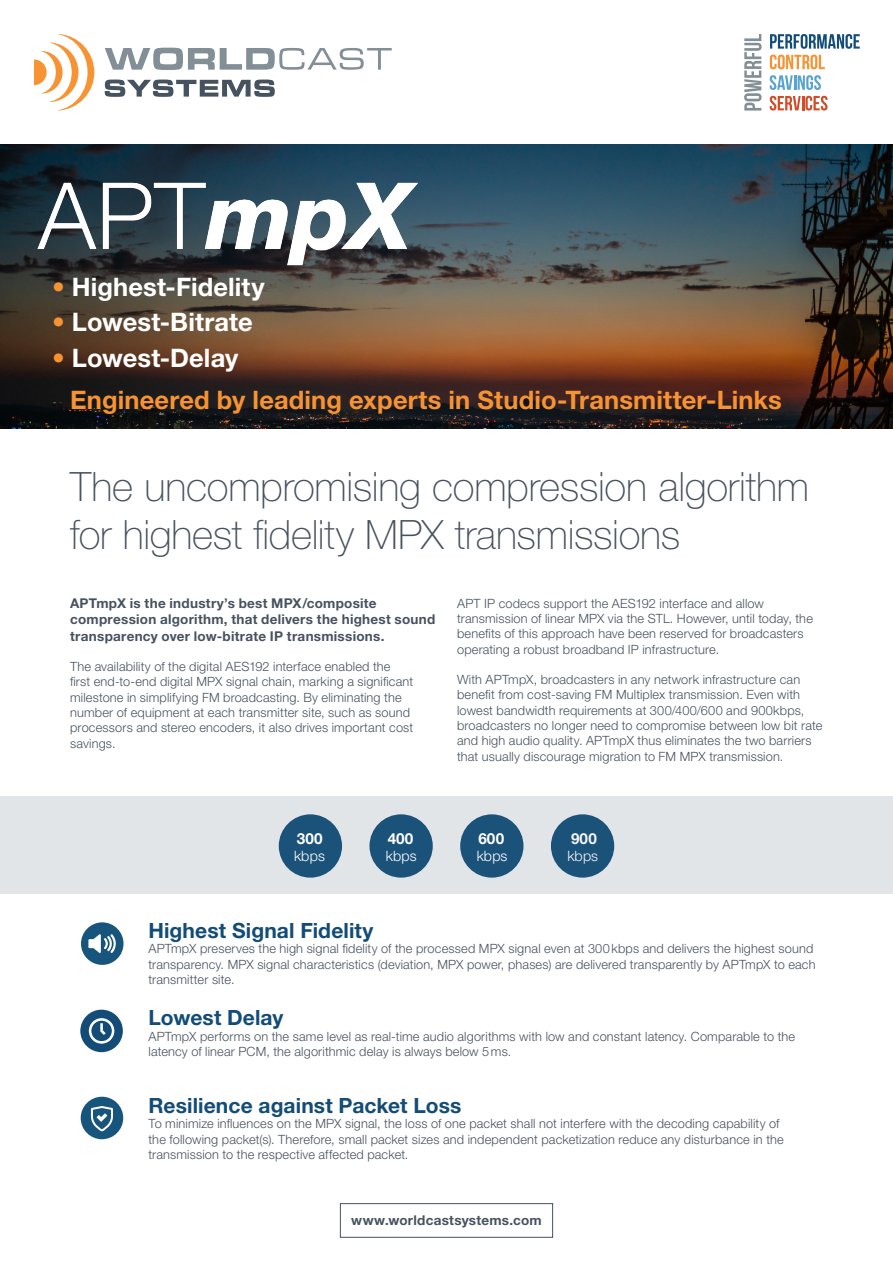
<style>
.page{position:relative;width:893px;height:1263px;background:#fff}
.page>*{position:absolute;margin:0;border:0;box-sizing:border-box;transform-origin:0 0}
.SOUS_TITRE_PRODUIT{font:100 40.5px/48px "Helvetica Neue LT Pro";letter-spacing:-.01em;color:#47525f}
.TITRE_GRAS{font:700 25.5px "Helvetica Neue LT Pro";letter-spacing:.005em;color:#f79332}
.TITRE_GRAS-2{font:700 25.5px "Helvetica Neue LT Pro";letter-spacing:.005em;color:#fff}
.TEXTE_GRAS{font:700 21px "Helvetica Neue LT Pro";letter-spacing:.005em;color:#124c77}
.t1{font:700 15.3px "Helvetica Neue LT Pro";letter-spacing:.01em;color:#fff}
.t2{font:700 15.3px "Helvetica Neue LT Pro";color:#f5f5f5}
.t3{font:300 14.25px "Helvetica Neue LT Pro";color:#fff}
.t4{font:300 14.25px "Helvetica Neue LT Pro";color:#f5f5f5}
.CHAPEAU{font:700 13.5px/16.2px "Helvetica Neue LT Pro";letter-spacing:.02em;color:#47525f}
.TEXTE_GRAS-2{font:700 13.5px "Helvetica Neue LT Pro";letter-spacing:.02em;color:#47525f}
.CHAPEAU-2{font:300 12.75px/15.3px "Helvetica Neue LT Pro";letter-spacing:.01em;color:#47525f}
.TEXTE{font:300 12.75px/15.3px "Helvetica Neue LT Pro";letter-spacing:.01em;color:#47525f}
.s1{color:#f79332}
</style>
<div class="page">
<div style="left:0;top:796px;width:893px;height:98px;background:#e1e5e8"></div>
<svg style="left:105px;top:80px;width:170px;height:17px"></svg>
<svg style="left:105px;top:48px;width:287px;height:22px"></svg>
<svg style="left:34px;top:34px;width:60px;height:77px"></svg>
<svg style="left:770px;top:34px;width:90px;height:15px"></svg>
<svg style="left:770px;top:55px;width:55px;height:14px"></svg>
<svg style="left:770px;top:75px;width:51px;height:15px"></svg>
<svg style="left:770px;top:96px;width:57px;height:15px"></svg>
<svg style="left:744px;top:34px;width:18px;height:77px"></svg>
<svg style="left:340px;top:1203px;width:213px;height:35px"></svg>
<img style="left:0;top:145px;width:893px;height:284px">
<img style="left:0;top:144px;width:441px;height:150px">
<div style="left:279px;top:814px;width:63px;height:64px;background:#1a527a;border-radius:50%"></div>
<div style="left:369px;top:814px;width:64px;height:64px;background:#1a527a;border-radius:50%"></div>
<div style="left:460px;top:814px;width:63px;height:64px;background:#1a527a;border-radius:50%"></div>
<div style="left:551px;top:814px;width:63px;height:64px;background:#1a527a;border-radius:50%"></div>
<div style="left:81px;top:1097px;width:42px;height:42px;background:#18557c;border-radius:50%"></div>
<svg style="left:90px;top:1106px;width:23px;height:26px"></svg>
<div style="left:81px;top:922px;width:43px;height:43px;background:#18557c;border-radius:50%"></div>
<svg style="left:88px;top:934px;width:28px;height:19px"></svg>
<div style="left:80px;top:1010px;width:43px;height:42px;background:#124c77;border-radius:50%"></div>
<svg style="left:89px;top:1018px;width:25px;height:26px"></svg>
<p class="TITRE_GRAS-2" style="left:52px;top:271px;width:214px"><span class="s1">•</span> Highest-Fidelity</p>
<p class="TITRE_GRAS-2" style="left:52px;top:306px;width:202px"><span class="s1">•</span> Lowest-Bitrate</p>
<p class="TITRE_GRAS-2" style="left:52px;top:342px;width:188px"><span class="s1">•</span> Lowest-Delay</p>
<p class="TITRE_GRAS" style="left:70px;top:384px;width:713px">Engineered by leading experts in Studio-Transmitter-Links</p>
<p class="SOUS_TITRE_PRODUIT" style="left:70px;top:462px;width:740px">The uncompromising compression algorithm for highest fidelity MPX transmissions</p>
<p class="CHAPEAU" style="left:70px;top:595px;width:367px">APTmpX is the industry’s best MPX/composite compression algorithm, that delivers the highest sound transparency over low-bitrate IP transmissions.</p>
<p class="CHAPEAU-2" style="left:70px;top:659px;width:345px">The availability of the digital AES192 interface enabled the first end-to-end digital MPX signal chain, marking a significant milestone in simplifying FM broadcasting. By eliminating the number of equipment at each transmitter site, such as sound processors and stereo encoders, it also drives important cost savings.</p>
<p class="CHAPEAU-2" style="left:457px;top:595px;width:357px">APT IP codecs support the AES192 interface and allow transmission of linear MPX via the STL. However, until today, the benefits of this approach have been reserved for broadcasters operating a robust broadband IP infrastructure.</p>
<p class="CHAPEAU-2" style="left:457px;top:672px;width:367px">With APTmpX, broadcasters in any network infrastructure can benefit from cost-saving FM Multiplex transmission. Even with lowest bandwidth requirements at 300/400/600 and 900kbps, broadcasters no longer need to compromise between low bit rate and high audio quality. APTmpX thus eliminates the two barriers that usually discourage migration to FM MPX transmission.</p>
<p class="t1" style="left:297px;top:829px;width:27px">300</p>
<p class="t3" style="left:294px;top:847px;width:32px">kbps</p>
<p class="t1" style="left:388px;top:829px;width:27px">400</p>
<p class="t3" style="left:386px;top:847px;width:32px">kbps</p>
<p class="t1" style="left:478px;top:829px;width:27px">600</p>
<p class="t3" style="left:477px;top:847px;width:32px">kbps</p>
<p class="t2" style="left:571px;top:829px;width:27px">900</p>
<p class="t4" style="left:567px;top:847px;width:32px">kbps</p>
<p class="TEXTE_GRAS" style="left:148px;top:917px;width:226px">Highest Signal Fidelity</p>
<p class="TEXTE" style="left:148px;top:941px;width:668px">APTmpX preserves the high signal fidelity of the processed MPX signal even at 300kbps and delivers the highest sound transparency. MPX signal characteristics (deviation, MPX power, phases) are delivered transparently by APTmpX to each transmitter site.</p>
<p class="TEXTE_GRAS" style="left:148px;top:1005px;width:136px">Lowest Delay</p>
<p class="TEXTE" style="left:148px;top:1028px;width:648px">APTmpX performs on the same level as real-time audio algorithms with low and constant latency. Comparable to the latency of linear PCM, the algorithmic delay is always below 5ms.</p>
<p class="TEXTE_GRAS" style="left:148px;top:1092px;width:314px">Resilience against Packet Loss</p>
<p class="TEXTE" style="left:148px;top:1116px;width:637px">To minimize influences on the MPX signal, the loss of one packet shall not interfere with the decoding capability of the following packet(s). Therefore, small packet sizes and independent packetization reduce any disturbance in the transmission to the respective affected packet.</p>
<p class="TEXTE_GRAS-2" style="left:351px;top:1212px;width:192px">www.worldcastsystems.com</p>
</div>
